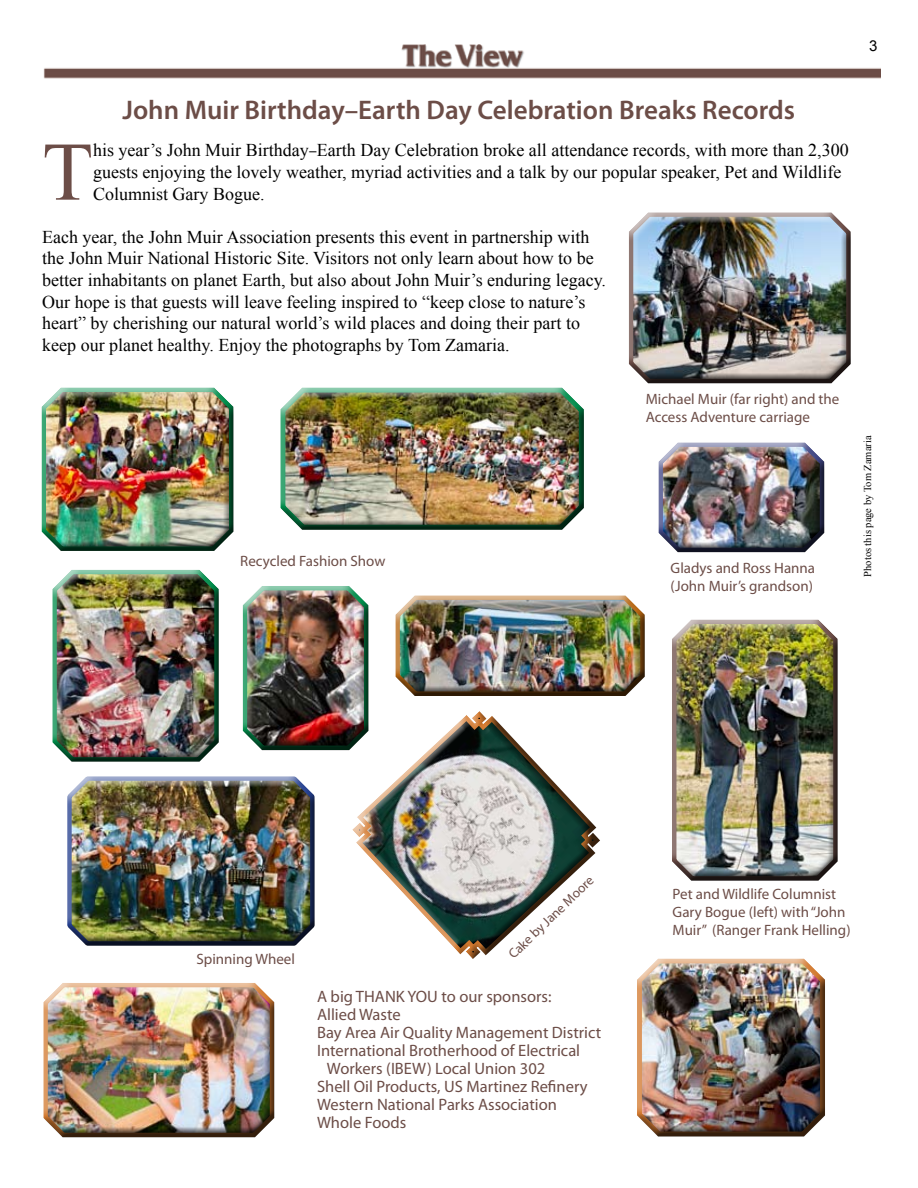
<style>
.page{position:relative;width:918px;height:1188px;background:#fff}
.page>*{position:absolute;margin:0;border:0;box-sizing:border-box;transform-origin:0 0}
.t1{font:83.25px "Times New Roman";color:#6c4d47}
.t2{font:600 27px "Myriad Pro";color:#6c4d47}
.t3{font:18px/21.6px "Times New Roman";color:#000}
.t4{font:16.5px "Myriad Pro";color:#6c4d47}
.t5{font:15px/18px "Myriad Pro";color:#6c4d47}
.t6{font:15px "Arial";color:#000}
.t7{font:13.5px "Myriad Pro";color:#6c4d47}
.t8{font:10.5px "Times New Roman";color:#000}
.s1{font-family:"Myriad Pro";font-size:16.5px}
</style>
<div class="page">
<img style="left:43px;top:44px;width:837px;height:35px">
<div style="left:41px;top:981px;width:234px;height:137px;background:#fff;opacity:.75"></div>
<div style="left:41px;top:996px;width:234px;height:142px;background:#000;opacity:.75"></div>
<div style="left:50px;top:567px;width:170px;height:175px;background:#fff;opacity:.75"></div>
<div style="left:50px;top:583px;width:170px;height:179px;background:#000;opacity:.75"></div>
<div style="left:39px;top:387px;width:195px;height:144px;background:#fff;opacity:.75"></div>
<div style="left:39px;top:401px;width:195px;height:151px;background:#000;opacity:.75"></div>
<div style="left:278px;top:387px;width:307px;height:121px;background:#fff;opacity:.75"></div>
<div style="left:278px;top:403px;width:307px;height:129px;background:#000;opacity:.75"></div>
<div style="left:635px;top:957px;width:190px;height:158px;background:#fff;opacity:.75"></div>
<div style="left:635px;top:973px;width:190px;height:164px;background:#000;opacity:.75"></div>
<div style="left:393px;top:593px;width:252px;height:84px;background:#fff;opacity:.75"></div>
<div style="left:393px;top:609px;width:252px;height:87px;background:#000;opacity:.75"></div>
<img style="left:352px;top:711px;width:248px;height:248px">
<div style="left:671px;top:618px;width:168px;height:243px;background:#fff;opacity:.75"></div>
<div style="left:671px;top:633px;width:168px;height:248px;background:#000;opacity:.75"></div>
<div style="left:65px;top:774px;width:250px;height:152px;background:#fff;opacity:.75"></div>
<div style="left:65px;top:789px;width:250px;height:157px;background:#000;opacity:.75"></div>
<div style="left:627px;top:210px;width:225px;height:154px;background:#fff;opacity:.75"></div>
<div style="left:627px;top:225px;width:225px;height:159px;background:#000;opacity:.75"></div>
<div style="left:240px;top:583px;width:129px;height:147px;background:#fff;opacity:.75"></div>
<div style="left:240px;top:599px;width:129px;height:152px;background:#000;opacity:.75"></div>
<div style="left:656px;top:442px;width:168px;height:91px;background:#fff;opacity:.75"></div>
<div style="left:656px;top:455px;width:168px;height:99px;background:#000;opacity:.75"></div>
<p class="t6" style="left:869px;top:36px;width:10px">3</p>
<h2 class="t2" style="left:123px;top:93px;width:674px">John Muir Birthday–Earth Day Celebration Breaks Records</h2>
<h1 class="t1" style="left:42px;top:116px;width:52px">T</h1>
<p class="t3" style="left:93px;top:139px;width:757px">his year’s John Muir Birthday<span class="s1">–</span>Earth Day Celebration broke all attendance records, with more than 2,300 guests enjoying the lovely weather, myriad activities and a talk by our popular speaker, Pet and Wildlife<br>Columnist Gary Bogue.</p>
<p class="t3" style="left:42px;top:226px;width:565px">Each year, the John Muir Association presents this event in partnership with the John Muir National Historic Site. Visitors not only learn about how to be better inhabitants on planet Earth, but also about John Muir’s enduring legacy.<br>Our hope is that guests will leave feeling inspired to “keep close to nature’s heart” by cherishing our natural world’s wild places and doing their part to keep our planet healthy. Enjoy the photographs by Tom Zamaria.</p>
<p class="t5" style="left:240px;top:552px;width:147px">Recycled Fashion Show</p>
<p class="t5" style="left:646px;top:389px;width:195px">Michael Muir (far right) and the<br>Access Adventure carriage</p>
<p class="t5" style="left:671px;top:559px;width:146px">Gladys and Ross Hanna (John Muir’s grandson)</p>
<p class="t8" style="left:861px;top:577px;width:143px;rotate:-90deg">Photos this page by Tom Zamaria</p>
<p class="t5" style="left:196px;top:949px;width:100px">Spinning Wheel</p>
<p class="t7" style="left:505px;top:950px;width:114px;rotate:-44deg">Cake by Jane Moore</p>
<p class="t5" style="left:673px;top:884px;width:180px">Pet and Wildlife Columnist<br>Gary Bogue (left) with “John<br>Muir” (Ranger Frank Helling)</p>
<p class="t4" style="left:317px;top:987px;width:236px">A big THANK YOU to our sponsors:</p>
<p class="t4" style="left:317px;top:1005px;width:85px">Allied Waste</p>
<p class="t4" style="left:317px;top:1023px;width:286px">Bay Area Air Quality Management District</p>
<p class="t4" style="left:317px;top:1041px;width:265px">International Brotherhood of Electrical</p>
<p class="t4" style="left:327px;top:1059px;width:220px">Workers (IBEW) Local Union 302</p>
<p class="t4" style="left:317px;top:1077px;width:272px">Shell Oil Products, US Martinez Refinery</p>
<p class="t4" style="left:317px;top:1095px;width:241px">Western National Parks Association</p>
<p class="t4" style="left:317px;top:1113px;width:91px">Whole Foods</p>
</div>
